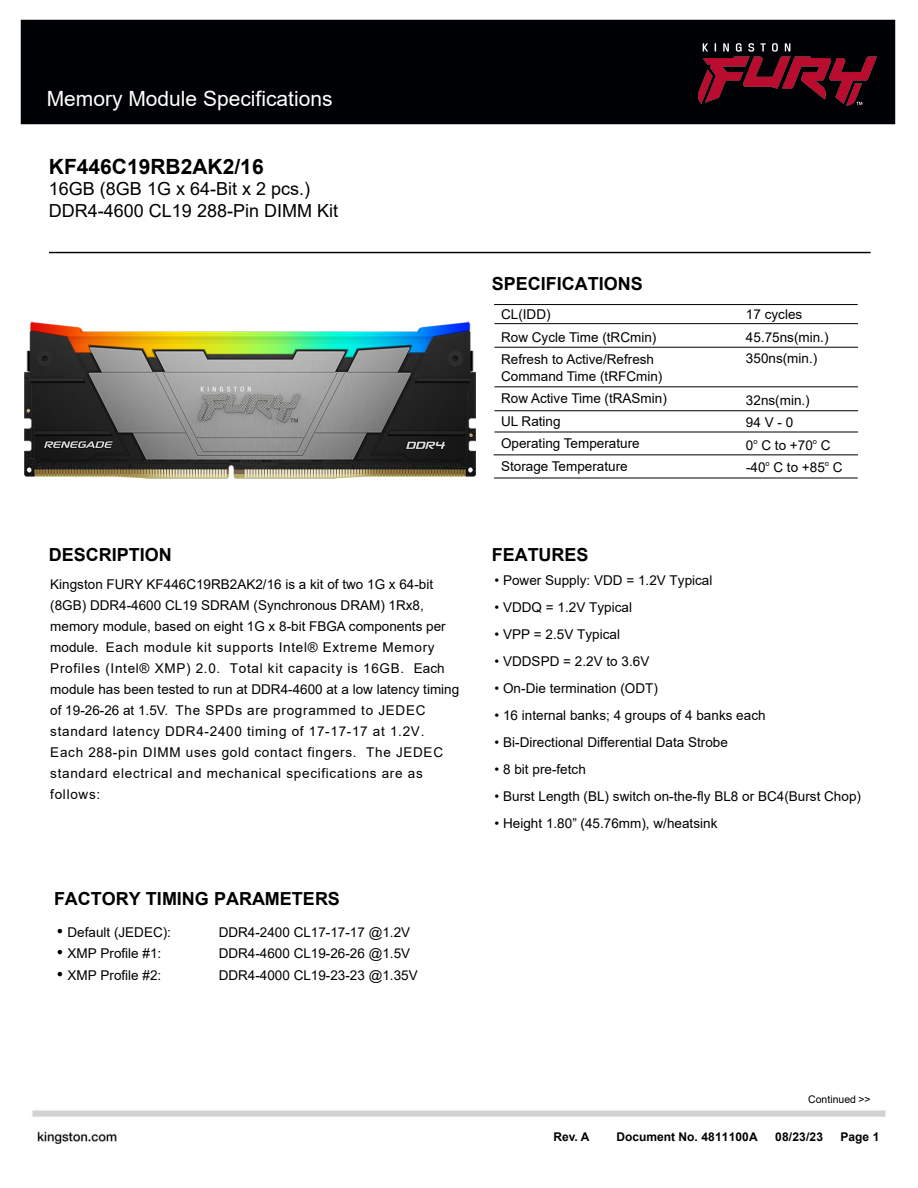
<style>
.page{position:relative;width:918px;height:1188px;background:#fff}
.page>*{position:absolute;margin:0;border:0;box-sizing:border-box;transform-origin:0 0}
.t1{font:21px "Arial";color:#fff}
.t2{font:700 21px "Arial";color:#000}
.t3{font:700 18px "Arial";color:#000}
.t4{font:18px/21.6px "Arial";color:#000}
.t5{font:13.5px/22.5px "Arial";color:#000}
.t6{font:13.5px/21px "Arial";letter-spacing:.05em;color:#000}
.t7{font:700 12px "Arial";color:#000}
.t8{font:10.5px "Arial";color:#000}
.s1{font-family:"Times New Roman";font-size:18px}
</style>
<div class="page">
<div style="left:20px;top:19px;width:876px;height:106px;background:#000104"></div>
<img style="left:698px;top:43px;width:179px;height:63px">
<hr style="left:49px;top:252px;width:822px;height:1px;background:#000">
<hr style="left:494px;top:323px;width:364px;height:1px;background:#000">
<hr style="left:494px;top:347px;width:364px;height:1px;background:#000">
<hr style="left:494px;top:386px;width:364px;height:1px;background:#000">
<hr style="left:494px;top:410px;width:364px;height:1px;background:#000">
<hr style="left:494px;top:478px;width:364px;height:1px;background:#000">
<hr style="left:494px;top:432px;width:364px;height:1px;background:#000">
<hr style="left:494px;top:455px;width:364px;height:1px;background:#000">
<hr style="left:494px;top:304px;width:364px;height:1px;background:#000">
<img style="left:25px;top:322px;width:451px;height:156px">
<img style="left:32px;top:1110px;width:854px;height:34px">
<h1 class="t1" style="left:47px;top:84px;width:287px">Memory Module Specifications</h1>
<h1 class="t2" style="left:49px;top:152px;width:216px">KF446C19RB2AK2/16</h1>
<h2 class="t4" style="left:49px;top:178px;width:291px">16GB (8GB 1G x 64-Bit x 2 pcs.)<br>DDR4-4600 CL19 288-Pin DIMM Kit</h2>
<h2 class="t3" style="left:49px;top:542px;width:125px">DESCRIPTION</h2>
<p class="t6" style="left:50px;top:574px;width:410px">Kingston FURY KF446C19RB2AK2/16 is a kit of two 1G x 64-bit (8GB) DDR4-4600 CL19 SDRAM (Synchronous DRAM) 1Rx8, memory module, based on eight 1G x 8-bit FBGA components per module. Each module kit supports Intel® Extreme Memory Profiles (Intel® XMP) 2.0. Total kit capacity is 16GB. Each module has been tested to run at DDR4-4600 at a low latency timing of 19-26-26 at 1.5V. The SPDs are programmed to JEDEC standard latency DDR4-2400 timing of 17-17-17 at 1.2V.<br>Each 288-pin DIMM uses gold contact fingers. The JEDEC standard electrical and mechanical specifications are as follows:</p>
<h2 class="t3" style="left:54px;top:886px;width:288px">FACTORY TIMING PARAMETERS</h2>
<p class="t5" style="left:57px;top:920px;width:116px"><span class="s1">•</span> Default (JEDEC):</p>
<p class="t5" style="left:219px;top:920px;width:193px">DDR4-2400 CL17-17-17 @1.2V</p>
<p class="t5" style="left:57px;top:942px;width:106px"><span class="s1">•</span> XMP Profile #1:</p>
<p class="t5" style="left:219px;top:942px;width:193px">DDR4-4600 CL19-26-26 @1.5V</p>
<p class="t5" style="left:57px;top:964px;width:106px"><span class="s1">•</span> XMP Profile #2:</p>
<p class="t5" style="left:219px;top:964px;width:201px">DDR4-4000 CL19-23-23 @1.35V</p>
<h2 class="t3" style="left:492px;top:271px;width:152px">SPECIFICATIONS</h2>
<p class="t5" style="left:501px;top:303px;width:157px">CL(IDD)<br>Row Cycle Time (tRCmin)<br>Refresh to Active/Refresh</p>
<p class="t5" style="left:501px;top:365px;width:167px">Command Time (tRFCmin)<br>Row Active Time (tRASmin)<br>UL Rating<br>Operating Temperature<br>Storage Temperature</p>
<h2 class="t3" style="left:492px;top:542px;width:98px">FEATURES</h2>
<p class="t5" style="left:746px;top:303px;width:84px">17 cycles<br>45.75ns(min.)</p>
<p class="t5" style="left:746px;top:347px;width:73px">350ns(min.)</p>
<p class="t5" style="left:746px;top:389px;width:98px">32ns(min.)<br>94 V - 0<br>0<sup>o</sup> C to +70<sup>o</sup> C -40<sup>o</sup> C to +85<sup>o</sup> C</p>
<p class="t5" style="left:495px;top:568px;width:219px">• Power Supply: VDD = 1.2V Typical</p>
<p class="t5" style="left:495px;top:595px;width:139px">• VDDQ = 1.2V Typical</p>
<p class="t5" style="left:495px;top:622px;width:127px">• VPP = 2.5V Typical</p>
<p class="t5" style="left:495px;top:649px;width:156px">• VDDSPD = 2.2V to 3.6V</p>
<p class="t5" style="left:495px;top:676px;width:165px">• On-Die termination (ODT)</p>
<p class="t5" style="left:495px;top:703px;width:272px">• 16 internal banks; 4 groups of 4 banks each</p>
<p class="t5" style="left:495px;top:730px;width:235px">• Bi-Directional Differential Data Strobe</p>
<p class="t5" style="left:495px;top:757px;width:93px">• 8 bit pre-fetch</p>
<p class="t5" style="left:495px;top:784px;width:368px">• Burst Length (BL) switch on-the-fly BL8 or BC4(Burst Chop)</p>
<p class="t5" style="left:495px;top:811px;width:224px">• Height 1.80” (45.76mm), w/heatsink</p>
<p class="t8" style="left:808px;top:1092px;width:64px">Continued &gt;&gt;</p>
<p class="t7" style="left:553px;top:1128px;width:38px">Rev. A</p>
<p class="t7" style="left:616px;top:1128px;width:143px">Document No. 4811100A</p>
<p class="t7" style="left:775px;top:1128px;width:49px">08/23/23</p>
<p class="t7" style="left:841px;top:1128px;width:40px">Page 1</p>
</div>
